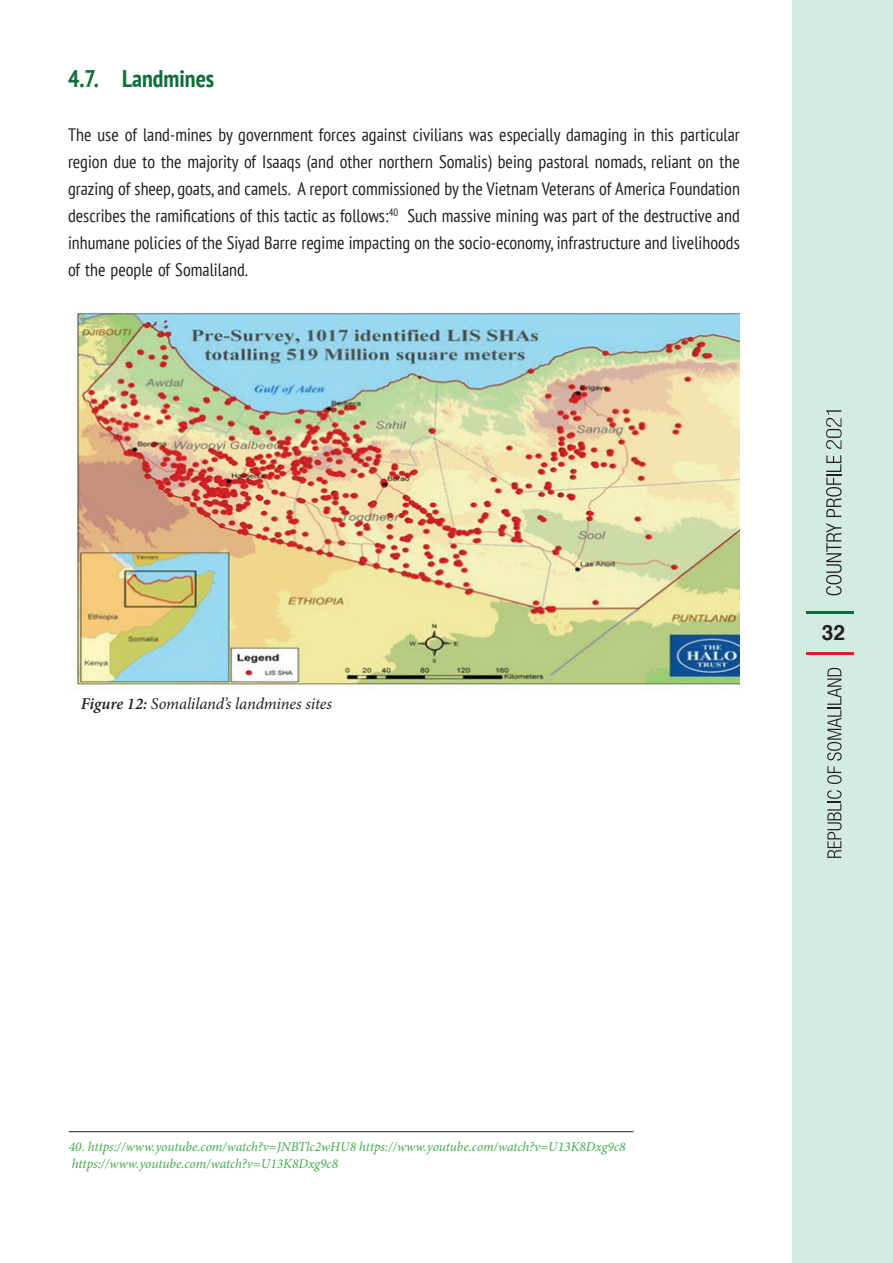
<style>
.page{position:relative;width:893px;height:1263px;background:#fff}
.page>*{position:absolute;margin:0;border:0;box-sizing:border-box;transform-origin:0 0}
.t1{font:700 condensed 24px "PT Sans";color:#106e3a}
.t2{font:700 21px "Helvetica";color:#231f20}
.t3{font:condensed 18px/27px "PT Sans";color:#231f20;text-align:justify}
.t4{font:italic 16.5px "Minion Pro";letter-spacing:-.01em;color:#231f20}
.t5{font:italic 13.5px "Minion Pro";letter-spacing:-.005em;color:#40ae49}
.s1{font-weight:600}
</style>
<div class="page">
<div style="left:792px;top:0;width:101px;height:1263px;background:#d4ebe2"></div>
<svg style="left:827px;top:790px;width:15px;height:68px"></svg>
<svg style="left:827px;top:668px;width:15px;height:116px"></svg>
<svg style="left:826px;top:523px;width:16px;height:72px"></svg>
<svg style="left:826px;top:455px;width:16px;height:62px"></svg>
<hr style="left:806px;top:653px;width:48px;height:2px;background:#e01e26">
<hr style="left:806px;top:611px;width:48px;height:2px;background:#106e3a">
<svg style="left:826px;top:410px;width:16px;height:39px"></svg>
<img style="left:75px;top:313px;width:665px;height:376px">
<hr style="left:69px;top:1131px;width:565px;height:1px;background:#231f20">
<p class="t1" style="left:68px;top:62px;width:148px">4.7. Landmines</p>
<p class="t3" style="left:68px;top:120px;width:673px">The use of land-mines by government forces against civilians was especially damaging in this particular region due to the majority of Isaaqs (and other northern Somalis) being pastoral nomads, reliant on the grazing of sheep, goats, and camels. A report commissioned by the Vietnam Veterans of America Foundation describes the ramifications of this tactic as follows:<sup>40</sup> Such massive mining was part of the destructive and inhumane policies of the Siyad Barre regime impacting on the socio-economy, infrastructure and livelihoods of the people of Somaliland.</p>
<p class="t4" style="left:81px;top:693px;width:253px"><span class="s1">Figure 12:</span> Somaliland’s landmines sites</p>
<p class="t2" style="left:822px;top:620px;width:25px">32</p>
<p class="t5" style="left:69px;top:1139px;width:558px">40. https://www.youtube.com/watch?v=JNBTlc2wHU8 https://www.youtube.com/watch?v=U13K8Dxg9c8</p>
<p class="t5" style="left:72px;top:1155px;width:268px">https://www.youtube.com/watch?v=U13K8Dxg9c8</p>
</div>
